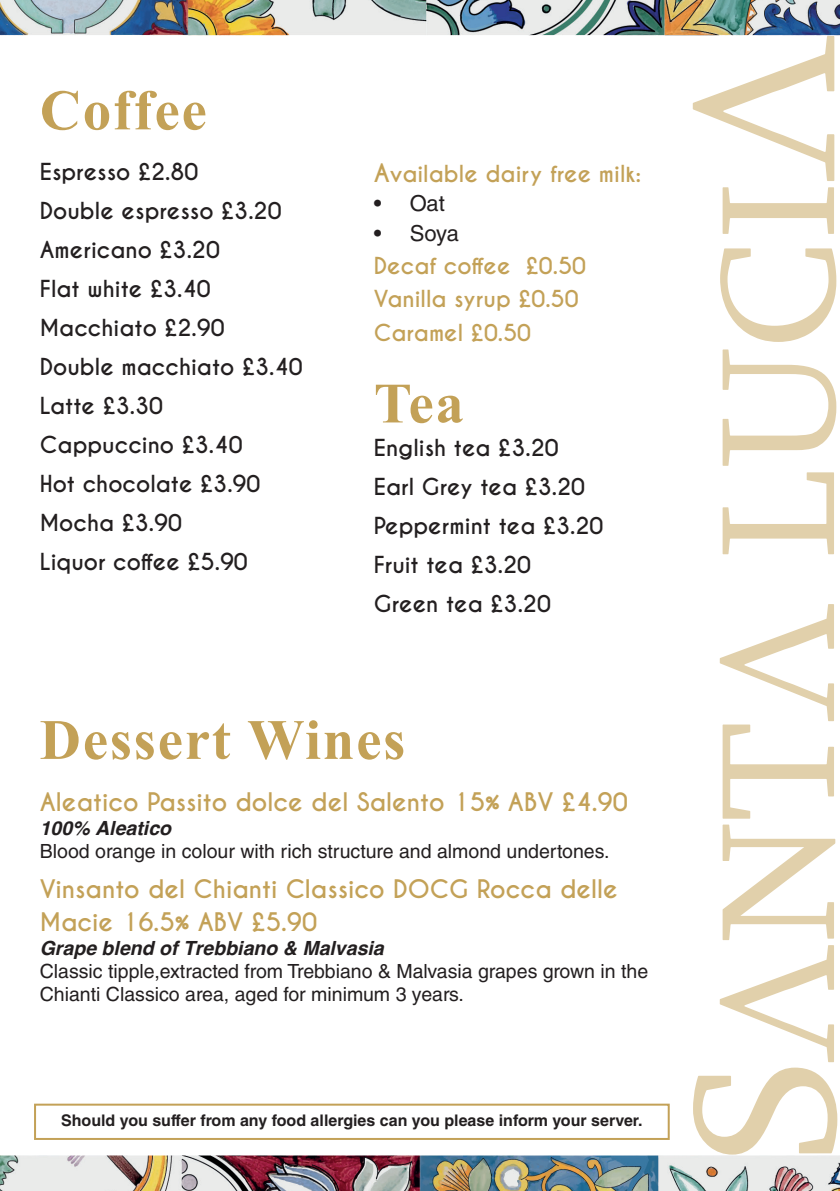
<style>
.page{position:relative;width:840px;height:1191px;background:#fff}
.page>*{position:absolute;margin:0;border:0;box-sizing:border-box;transform-origin:0 0}
.t1{font:700 57px "Times New Roman";letter-spacing:.03em;color:#c3a157}
.t2{font:700 24px/33.2px "Caviar Dreams";color:#c3a157}
.t3{font:700 22px "Caviar Dreams";color:#231f20}
.t4{font:700 22px "Caviar Dreams";color:#c3a157}
.t5{font:22px "Helvetica LT Std";letter-spacing:-.02em;color:#231f20}
.t6{font:19.6px/23.4px "Helvetica LT Std";color:#231f20}
.t7{font:700 16px "Helvetica LT Std";color:#231f20}
.s1{font-size:24px}
.s2{font-family:"Helvetica";font-weight:700;font-style:italic}
</style>
<div class="page">
<img style="left:0;top:0;width:839px;height:1191px">
<svg style="left:692px;top:824px;width:144px;height:330px"></svg>
<svg style="left:722px;top:472px;width:111px;height:82px"></svg>
<svg style="left:722px;top:349px;width:113px;height:117px"></svg>
<svg style="left:719px;top:248px;width:116px;height:94px"></svg>
<svg style="left:722px;top:187px;width:111px;height:47px"></svg>
<svg style="left:719px;top:604px;width:114px;height:214px"></svg>
<svg style="left:692px;top:36px;width:141px;height:145px"></svg>
<div style="left:34px;top:1103px;width:635px;height:37px;border:2px solid #c3a157"></div>
<p class="t1" style="left:40px;top:69px;width:168px">Coffee</p>
<p class="t3" style="left:40px;top:159px;width:160px">Espresso £2.80</p>
<p class="t3" style="left:40px;top:198px;width:243px">Double espresso £3.20</p>
<p class="t3" style="left:40px;top:237px;width:181px">Americano £3.20</p>
<p class="t3" style="left:40px;top:276px;width:172px">Flat white £3.40</p>
<p class="t3" style="left:40px;top:315px;width:186px">Macchiato £2.90</p>
<p class="t3" style="left:40px;top:354px;width:264px">Double macchiato £3.40</p>
<p class="t3" style="left:40px;top:393px;width:125px">Latte £3.30</p>
<p class="t3" style="left:40px;top:432px;width:204px">Cappuccino £3.40</p>
<p class="t3" style="left:40px;top:471px;width:222px">Hot chocolate £3.90</p>
<p class="t3" style="left:40px;top:510px;width:143px">Mocha £3.90</p>
<p class="t3" style="left:40px;top:549px;width:209px">Liquor coffee £5.90</p>
<p class="t4" style="left:373px;top:160px;width:269px"><span class="s1">A</span>vailable dairy free milk:</p>
<p class="t5" style="left:373px;top:191px;width:72px">• Oat</p>
<p class="t5" style="left:373px;top:220px;width:87px">• Soya</p>
<p class="t4" style="left:373px;top:252px;width:213px">Decaf coffee £0.50</p>
<p class="t4" style="left:373px;top:286px;width:206px">Vanilla syrup £0.50</p>
<p class="t4" style="left:373px;top:319px;width:159px">Caramel £0.50</p>
<p class="t1" style="left:373px;top:362px;width:91px">Tea</p>
<p class="t3" style="left:373px;top:434px;width:186px">English tea £3.20</p>
<p class="t3" style="left:373px;top:473px;width:213px">Earl Grey tea £3.20</p>
<p class="t3" style="left:373px;top:512px;width:231px">Peppermint tea £3.20</p>
<p class="t3" style="left:373px;top:551px;width:159px">Fruit tea £3.20</p>
<p class="t3" style="left:373px;top:590px;width:178px">Green tea £3.20</p>
<p class="t1" style="left:40px;top:698px;width:367px">Dessert Wines</p>
<p class="t2" style="left:40px;top:786px;width:589px">Aleatico Passito dolce del Salento 15% ABV £4.90</p>
<p class="t6" style="left:40px;top:816px;width:571px"><span class="s2">100% Aleatico<br></span>Blood orange in colour with rich structure and almond undertones.</p>
<p class="t2" style="left:40px;top:873px;width:579px">Vinsanto del Chianti Classico DOCG Rocca delle<br>Macie 16.5% ABV £5.90</p>
<p class="t6" style="left:40px;top:936px;width:609px"><span class="s2">Grape blend of Trebbiano &amp; Malvasia<br></span>Classic tipple,extracted from Trebbiano &amp; Malvasia grapes grown in the<br>Chianti Classico area, aged for minimum 3 years.</p>
<p class="t7" style="left:61px;top:1110px;width:582px">Should you suffer from any food allergies can you please inform your server.</p>
</div>
